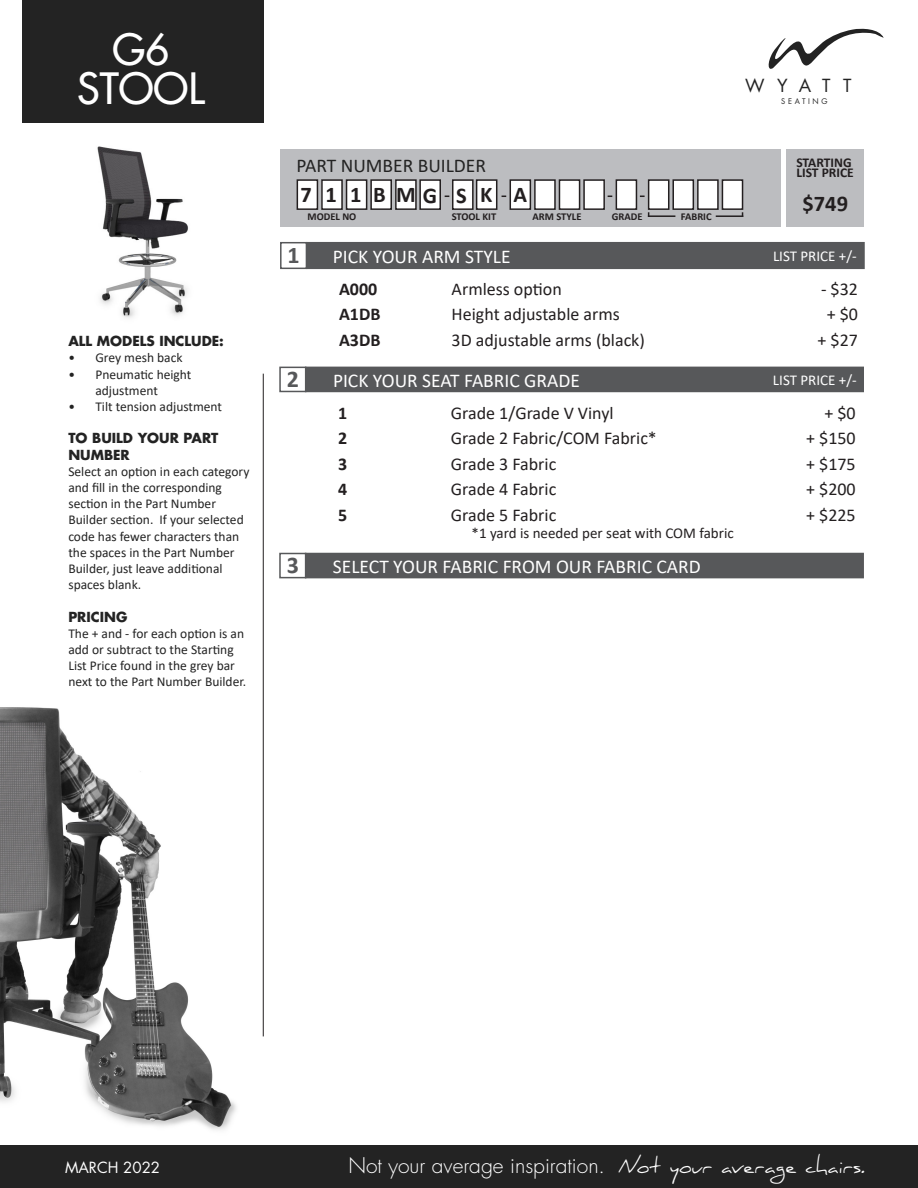
<style>
.page{position:relative;width:918px;height:1188px;background:#fff}
.page>*{position:absolute;margin:0;border:0;box-sizing:border-box;transform-origin:0 0}
.t1{font:500 42px "Futura Std";color:#fff}
.t2{font:700 24px "Calibri";color:#57585a}
.t3{font:700 22.5px "Calibri";color:#231f20}
.t4{font:300 21px "Futura Std";color:#fff}
.t5{font:19.5px "Calibri";color:#fff}
.t6{font:19.5px "Calibri";color:#232323}
.t7{font:18px "Calibri";color:#231f20}
.t8{font:700 18px "Calibri";color:#231f20}
.t9{font:17.55px "Futura Std";letter-spacing:.66em;color:#232323}
.t10{font:15px "Calibri";color:#231f20}
.t11{font:15px "Calibri";color:#fff}
.t12{font:15px "Futura Std";color:#fff}
.t13{font:13.5px/16.2px "Calibri";color:#232323}
.t14{font:700 13.5px/16.2px "Futura Std";color:#232323}
.t15{font:700 13.5px "Calibri";color:#231f20}
.t16{font:700 10.5px "Calibri";color:#231f20}
.t17{font:7.5px "Futura Std";letter-spacing:.355em;color:#232323}
.s1{font-family:"Futura Std";font-weight:700}
.s2{font-family:"Daniel";font-weight:400}
</style>
<div class="page">
<svg style="left:768px;top:29px;width:116px;height:40px"></svg>
<div style="left:0;top:1145px;width:918px;height:43px;background:#232323"></div>
<img style="left:0;top:694px;width:264px;height:436px">
<div style="left:281px;top:149px;width:500px;height:78px;background:#bcbdc0"></div>
<div style="left:306px;top:242px;width:559px;height:27px;background:#57585a"></div>
<div style="left:787px;top:149px;width:77px;height:78px;background:#bcbdc0"></div>
<div style="left:280px;top:242px;width:27px;height:27px;background:#fff;border:2px solid #57585a"></div>
<hr style="left:263px;top:374px;width:1px;height:662px;background:#231f20">
<div style="left:22px;top:0;width:241px;height:123px;background:#232323"></div>
<div style="left:305px;top:367px;width:559px;height:25px;background:#57585a"></div>
<div style="left:279px;top:367px;width:27px;height:25px;background:#fff;border:2px solid #57585a"></div>
<div style="left:305px;top:553px;width:559px;height:25px;background:#57585a"></div>
<div style="left:279px;top:553px;width:27px;height:25px;background:#fff;border:2px solid #57585a"></div>
<div style="left:297px;top:180px;width:20px;height:29px;background:#fff"></div>
<div style="left:297px;top:179px;width:21px;height:31px;border:2px solid #231f20"></div>
<div style="left:322px;top:180px;width:20px;height:29px;background:#fff"></div>
<div style="left:321px;top:179px;width:22px;height:31px;border:2px solid #231f20"></div>
<div style="left:347px;top:180px;width:20px;height:29px;background:#fff"></div>
<div style="left:346px;top:179px;width:21px;height:31px;border:2px solid #231f20"></div>
<div style="left:371px;top:180px;width:20px;height:29px;background:#fff"></div>
<div style="left:370px;top:179px;width:22px;height:31px;border:2px solid #231f20"></div>
<div style="left:477px;top:180px;width:20px;height:29px;background:#fff"></div>
<div style="left:476px;top:179px;width:21px;height:31px;border:2px solid #231f20"></div>
<div style="left:510px;top:180px;width:20px;height:29px;background:#fff"></div>
<div style="left:510px;top:179px;width:21px;height:31px;border:2px solid #231f20"></div>
<div style="left:535px;top:180px;width:20px;height:29px;background:#fff"></div>
<div style="left:534px;top:179px;width:22px;height:31px;border:2px solid #231f20"></div>
<div style="left:616px;top:180px;width:20px;height:29px;background:#fff"></div>
<div style="left:616px;top:179px;width:21px;height:31px;border:2px solid #231f20"></div>
<div style="left:649px;top:180px;width:20px;height:29px;background:#fff"></div>
<div style="left:648px;top:179px;width:21px;height:31px;border:2px solid #231f20"></div>
<div style="left:673px;top:180px;width:20px;height:29px;background:#fff"></div>
<div style="left:672px;top:179px;width:22px;height:31px;border:2px solid #231f20"></div>
<div style="left:698px;top:180px;width:20px;height:29px;background:#fff"></div>
<div style="left:697px;top:179px;width:22px;height:31px;border:2px solid #231f20"></div>
<div style="left:722px;top:180px;width:21px;height:29px;background:#fff"></div>
<div style="left:722px;top:179px;width:21px;height:31px;border:2px solid #231f20"></div>
<div style="left:559px;top:180px;width:21px;height:29px;background:#fff"></div>
<div style="left:559px;top:179px;width:21px;height:31px;border:2px solid #231f20"></div>
<div style="left:584px;top:180px;width:20px;height:29px;background:#fff"></div>
<div style="left:583px;top:179px;width:22px;height:31px;border:2px solid #231f20"></div>
<div style="left:453px;top:180px;width:20px;height:29px;background:#fff"></div>
<div style="left:452px;top:179px;width:22px;height:31px;border:2px solid #231f20"></div>
<hr style="left:716px;top:215px;width:27px;height:2px;background:#231f20">
<hr style="left:648px;top:215px;width:27px;height:2px;background:#231f20">
<div style="left:396px;top:180px;width:20px;height:29px;background:#fff"></div>
<div style="left:395px;top:179px;width:22px;height:31px;border:2px solid #231f20"></div>
<div style="left:420px;top:180px;width:20px;height:29px;background:#fff"></div>
<div style="left:419px;top:179px;width:22px;height:31px;border:2px solid #231f20"></div>
<img style="left:97px;top:146px;width:91px;height:172px">
<p class="t1" style="left:112px;top:23px;width:59px">G6</p>
<p class="t1" style="left:77px;top:62px;width:129px">STOOL</p>
<p class="t14" style="left:68px;top:333px;width:157px">ALL MODELS INCLUDE:</p>
<p class="t13" style="left:68px;top:349px;width:116px">• Grey mesh back</p>
<p class="t13" style="left:68px;top:366px;width:125px;text-align:center">• Pneumatic height adjustment</p>
<p class="t13" style="left:68px;top:398px;width:155px">• Tilt tension adjustment</p>
<p class="t14" style="left:68px;top:430px;width:152px">TO BUILD YOUR PART<br>NUMBER</p>
<p class="t13" style="left:68px;top:463px;width:183px">Select an option in each category and fill in the corresponding section in the Part Number<br>Builder section. If your selected code has fewer characters than the spaces in the Part Number<br>Builder, just leave additional spaces blank.</p>
<p class="t13" style="left:68px;top:609px;width:179px"><span class="s1">PRICING<br></span>The + and - for each option is an add or subtract to the Starting<br>List Price found in the grey bar next to the Part Number Builder.</p>
<p class="t6" style="left:297px;top:152px;width:191px">PART NUMBER BUILDER</p>
<p class="t3" style="left:300px;top:179px;width:13px">7</p>
<p class="t3" style="left:326px;top:179px;width:13px">1</p>
<p class="t3" style="left:350px;top:179px;width:13px">1</p>
<p class="t3" style="left:456px;top:179px;width:12px">S</p>
<p class="t3" style="left:514px;top:179px;width:15px">A</p>
<p class="t3" style="left:373px;top:179px;width:14px">B</p>
<p class="t3" style="left:480px;top:179px;width:14px">K</p>
<p class="t3" style="left:396px;top:179px;width:43px">M G</p>
<p class="t16" style="left:308px;top:209px;width:50px">MODEL NO</p>
<p class="t16" style="left:452px;top:209px;width:46px">STOOL KIT</p>
<p class="t16" style="left:533px;top:209px;width:50px">ARM STYLE</p>
<p class="t16" style="left:612px;top:209px;width:32px">GRADE</p>
<p class="t16" style="left:681px;top:209px;width:32px">FABRIC</p>
<p class="t9" style="left:745px;top:75px;width:108px">WYATT</p>
<p class="t17" style="left:781px;top:96px;width:48px">SEATING</p>
<p class="t15" style="left:796px;top:153px;width:57px">STARTING</p>
<p class="t15" style="left:796px;top:163px;width:59px">LIST PRICE</p>
<p class="t3" style="left:802px;top:188px;width:47px">$749</p>
<p class="t2" style="left:288px;top:238px;width:14px">1</p>
<p class="t11" style="left:773px;top:246px;width:85px">LIST PRICE +/-</p>
<p class="t5" style="left:333px;top:243px;width:179px">PICK YOUR ARM STYLE</p>
<p class="t8" style="left:339px;top:276px;width:40px">A000</p>
<p class="t7" style="left:452px;top:276px;width:112px">Armless option</p>
<p class="t7" style="left:821px;top:276px;width:38px">- $32</p>
<p class="t8" style="left:339px;top:301px;width:43px">A1DB</p>
<p class="t7" style="left:452px;top:302px;width:170px">Height adjustable arms</p>
<p class="t7" style="left:827px;top:302px;width:33px">+ $0</p>
<p class="t8" style="left:339px;top:327px;width:43px">A3DB</p>
<p class="t7" style="left:452px;top:327px;width:195px">3D adjustable arms (black)</p>
<p class="t7" style="left:818px;top:327px;width:42px">+ $27</p>
<p class="t2" style="left:287px;top:362px;width:14px">2</p>
<p class="t5" style="left:333px;top:367px;width:248px">PICK YOUR SEAT FABRIC GRADE</p>
<p class="t8" style="left:338px;top:400px;width:11px">1</p>
<p class="t7" style="left:451px;top:400px;width:164px">Grade 1/Grade V Vinyl</p>
<p class="t7" style="left:824px;top:400px;width:33px">+ $0</p>
<p class="t8" style="left:338px;top:425px;width:11px">2</p>
<p class="t7" style="left:451px;top:426px;width:208px">Grade 2 Fabric/COM Fabric*</p>
<p class="t7" style="left:806px;top:426px;width:51px">+ $150</p>
<p class="t8" style="left:338px;top:451px;width:11px">3</p>
<p class="t7" style="left:451px;top:451px;width:107px">Grade 3 Fabric</p>
<p class="t7" style="left:806px;top:451px;width:51px">+ $175</p>
<p class="t8" style="left:338px;top:476px;width:11px">4</p>
<p class="t7" style="left:451px;top:477px;width:107px">Grade 4 Fabric</p>
<p class="t7" style="left:806px;top:477px;width:51px">+ $200</p>
<p class="t8" style="left:338px;top:502px;width:11px">5</p>
<p class="t7" style="left:451px;top:502px;width:107px">Grade 5 Fabric</p>
<p class="t7" style="left:806px;top:502px;width:51px">+ $225</p>
<p class="t11" style="left:773px;top:370px;width:85px">LIST PRICE +/-</p>
<p class="t10" style="left:472px;top:522px;width:264px">*1 yard is needed per seat with COM fabric</p>
<p class="t2" style="left:287px;top:548px;width:14px">3</p>
<p class="t5" style="left:333px;top:553px;width:369px">SELECT YOUR FABRIC FROM OUR FABRIC CARD</p>
<p class="t12" style="left:65px;top:1158px;width:97px">MARCH 2022</p>
<h3 class="t4" style="left:348px;top:1152px;width:518px">Not your average inspiration. <span class="s2">Not your average chairs.</span></h3>
</div>
